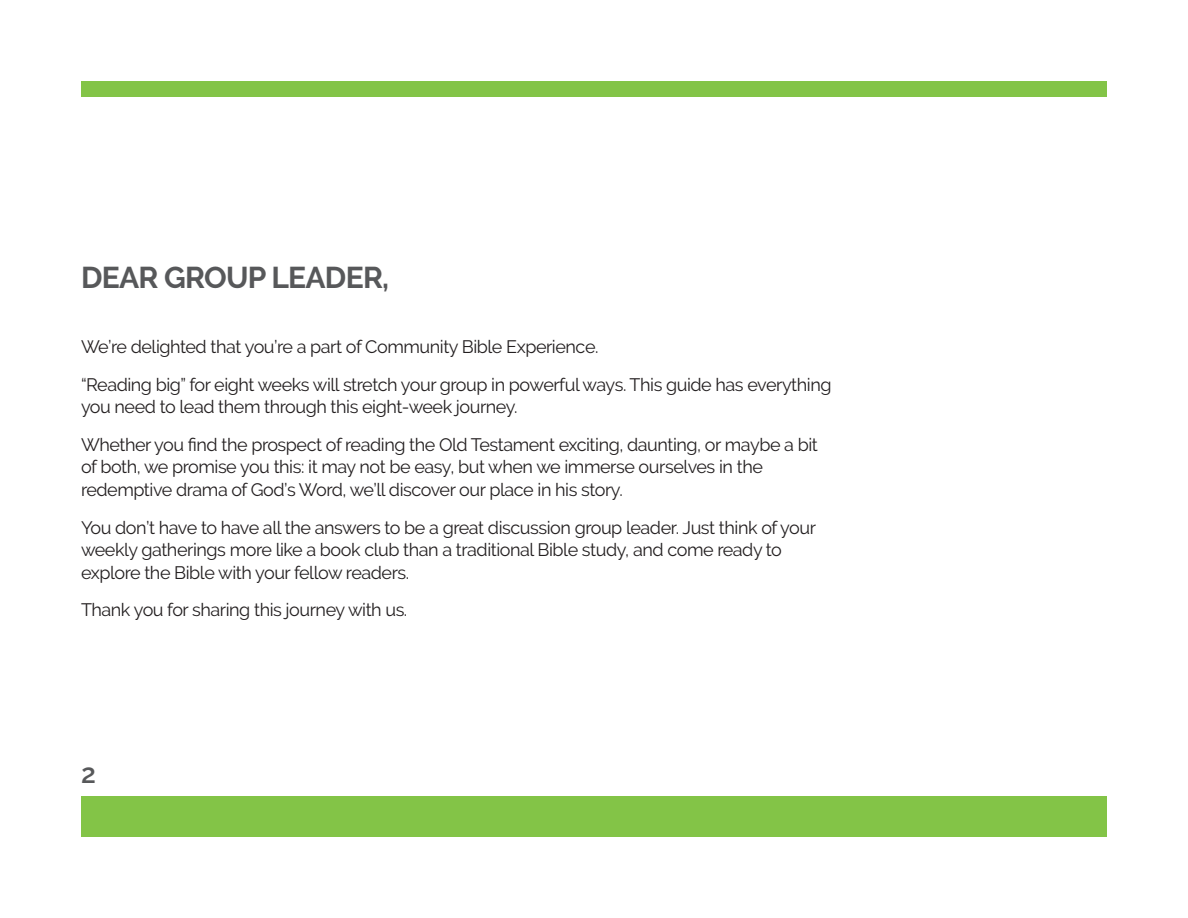
<style>
.page{position:relative;width:1188px;height:918px;background:#fff}
.page>*{position:absolute;margin:0;border:0;box-sizing:border-box;transform-origin:0 0}
.t1{font:700 30px "Raleway";letter-spacing:-.025em;color:#57585a}
.t2{font:600 27px "Raleway";color:#57585a}
.t3{font:18px/22.5px "Raleway";letter-spacing:-.025em;color:#231f20}
</style>
<div class="page">
<div style="left:81px;top:81px;width:1026px;height:15px;background:#83c447"></div>
<div style="left:81px;top:796px;width:1026px;height:41px;background:#83c447"></div>
<h1 class="t1" style="left:81px;top:266px;width:310px">DEAR GROUP LEADER,</h1>
<p class="t3" style="left:81px;top:330px;width:752px;line-height:37.7px">We’re delighted that you’re a part of Community Bible Experience.<br>“Reading big” for eight weeks will stretch your group in powerful ways. This guide has everything</p>
<p class="t3" style="left:81px;top:390px;width:738px;line-height:37.7px">you need to lead them through this eight-week journey.<br>Whether you find the prospect of reading the Old Testament exciting, daunting, or maybe a bit</p>
<p class="t3" style="left:81px;top:458px;width:683px">of both, we promise you this: it may not be easy, but when we immerse ourselves in the redemptive drama of God’s Word, we’ll discover our place in his story.</p>
<p class="t3" style="left:81px;top:518px;width:737px">You don’t have to have all the answers to be a great discussion group leader. Just think of your weekly gatherings more like a book club than a traditional Bible study, and come ready to explore the Bible with your fellow readers.</p>
<p class="t3" style="left:81px;top:600px;width:328px">Thank you for sharing this journey with us.</p>
<h2 class="t2" style="left:81px;top:763px;width:16px">2</h2>
</div>
